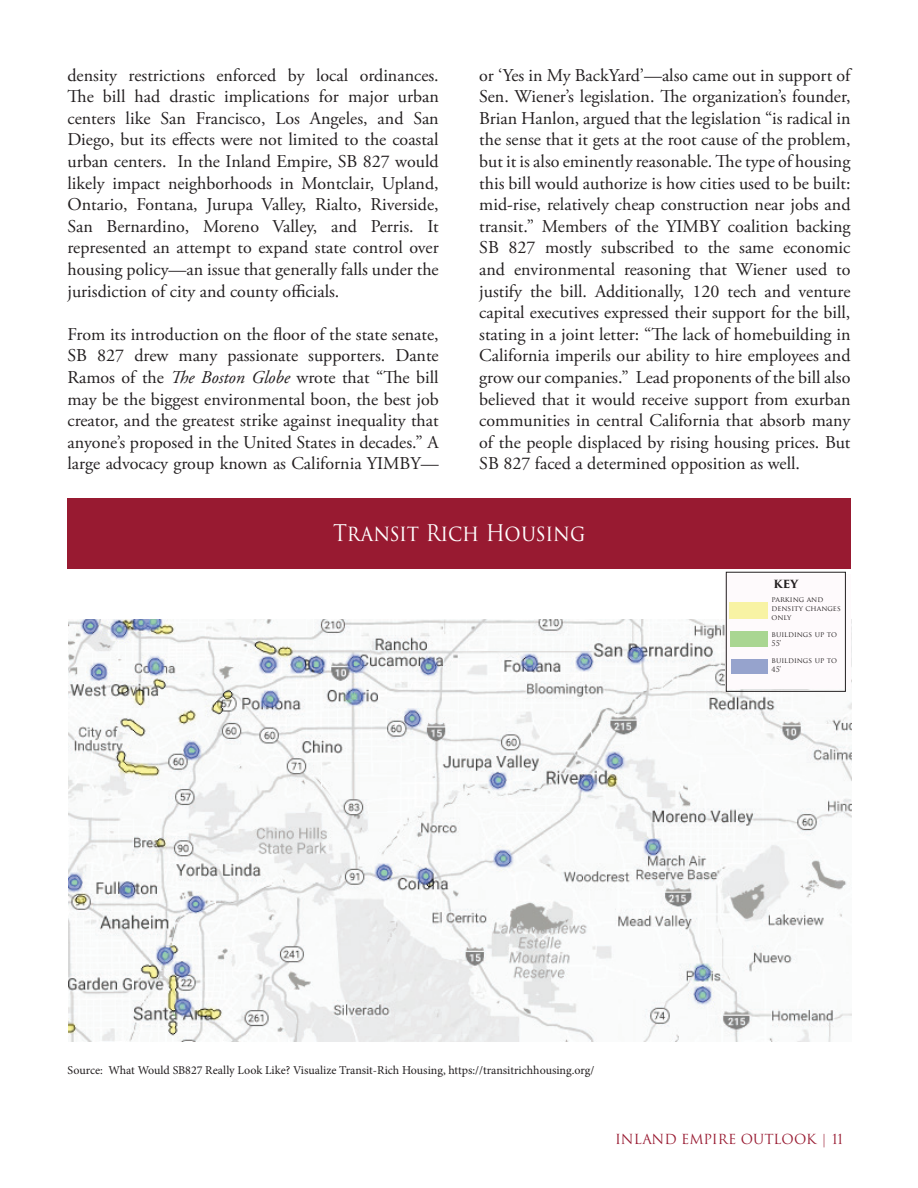
<style>
.page{position:relative;width:918px;height:1188px;background:#fff}
.page>*{position:absolute;margin:0;border:0;box-sizing:border-box;transform-origin:0 0}
.t1{font:22.35px "Trajan Pro 3";letter-spacing:-.01em;color:#fff;scale:.9 1}
.t2{font:18px/21.6px "Adobe Garamond Pro";color:#231f20;text-align:justify}
.t3{font:13.5px "Trajan Pro 3";color:#981a31}
.t4{font:12px "Minion Pro";color:#231f20}
.t5{font:700 10.95px "Trajan Pro 3";color:#231f20}
.t6{font:7.35px/8.7px "Trajan Pro";color:#231f20}
.s1{font-style:italic}
</style>
<div class="page">
<div style="left:68px;top:499px;width:783px;height:70px;background:#981a31"></div>
<img style="left:68px;top:620px;width:783px;height:422px">
<div style="left:725px;top:575px;width:125px;height:114px;background:#fefafc"></div>
<div style="left:726px;top:572px;width:120px;height:120px;border:1px solid #231f20"></div>
<div style="left:729px;top:602px;width:39px;height:17px;background:#f8f3a4"></div>
<div style="left:731px;top:632px;width:37px;height:15px;background:#a9d692"></div>
<div style="left:732px;top:659px;width:36px;height:15px;background:#96a3cd"></div>
<p class="t2" style="left:68px;top:65px;width:373px">density restrictions enforced by local ordinances.<br>The bill had drastic implications for major urban centers like San Francisco, Los Angeles, and San Diego, but its effects were not limited to the coastal urban centers. In the Inland Empire, SB 827 would likely impact neighborhoods in Montclair, Upland, Ontario, Fontana, Jurupa Valley, Rialto, Riverside, San Bernardino, Moreno Valley, and Perris. It represented an attempt to expand state control over housing policy—an issue that generally falls under the jurisdiction of city and county officials.</p>
<p class="t2" style="left:68px;top:324px;width:373px">From its introduction on the floor of the state senate, SB 827 drew many passionate supporters. Dante Ramos of the <span class="s1">The Boston Globe</span> wrote that “The bill may be the biggest environmental boon, the best job creator, and the greatest strike against inequality that anyone’s proposed in the United States in decades.” A large advocacy group known as California YIMBY—</p>
<p class="t2" style="left:479px;top:65px;width:373px">or ‘Yes in My BackYard’—also came out in support of Sen. Wiener’s legislation. The organization’s founder, Brian Hanlon, argued that the legislation “is radical in the sense that it gets at the root cause of the problem, but it is also eminently reasonable. The type of housing this bill would authorize is how cities used to be built: mid-rise, relatively cheap construction near jobs and transit.” Members of the YIMBY coalition backing SB 827 mostly subscribed to the same economic and environmental reasoning that Wiener used to justify the bill. Additionally, 120 tech and venture capital executives expressed their support for the bill, stating in a joint letter: “The lack of homebuilding in California imperils our ability to hire employees and grow our companies.” Lead proponents of the bill also believed that it would receive support from exurban communities in central California that absorb many of the people displaced by rising housing prices. But SB 827 faced a determined opposition as well.</p>
<p class="t1" style="left:333px;top:517px;width:282px">Transit Rich Housing</p>
<p class="t5" style="left:774px;top:575px;width:26px">KEY</p>
<p class="t6" style="left:772px;top:595px;width:71px">PARKING AND<br>DENSITY CHANGES<br>ONLY</p>
<p class="t6" style="left:772px;top:630px;width:67px">BUILDINGS UP TO<br>55’</p>
<p class="t6" style="left:772px;top:656px;width:67px">BUILDINGS UP TO<br>45’</p>
<p class="t4" style="left:68px;top:1062px;width:528px">Source: What Would SB827 Really Look Like? Visualize Transit-Rich Housing, https://transitrichhousing.org/</p>
<p class="t3" style="left:615px;top:1130px;width:229px">INLAND EMPIRE OUTLOOK | 11</p>
</div>
